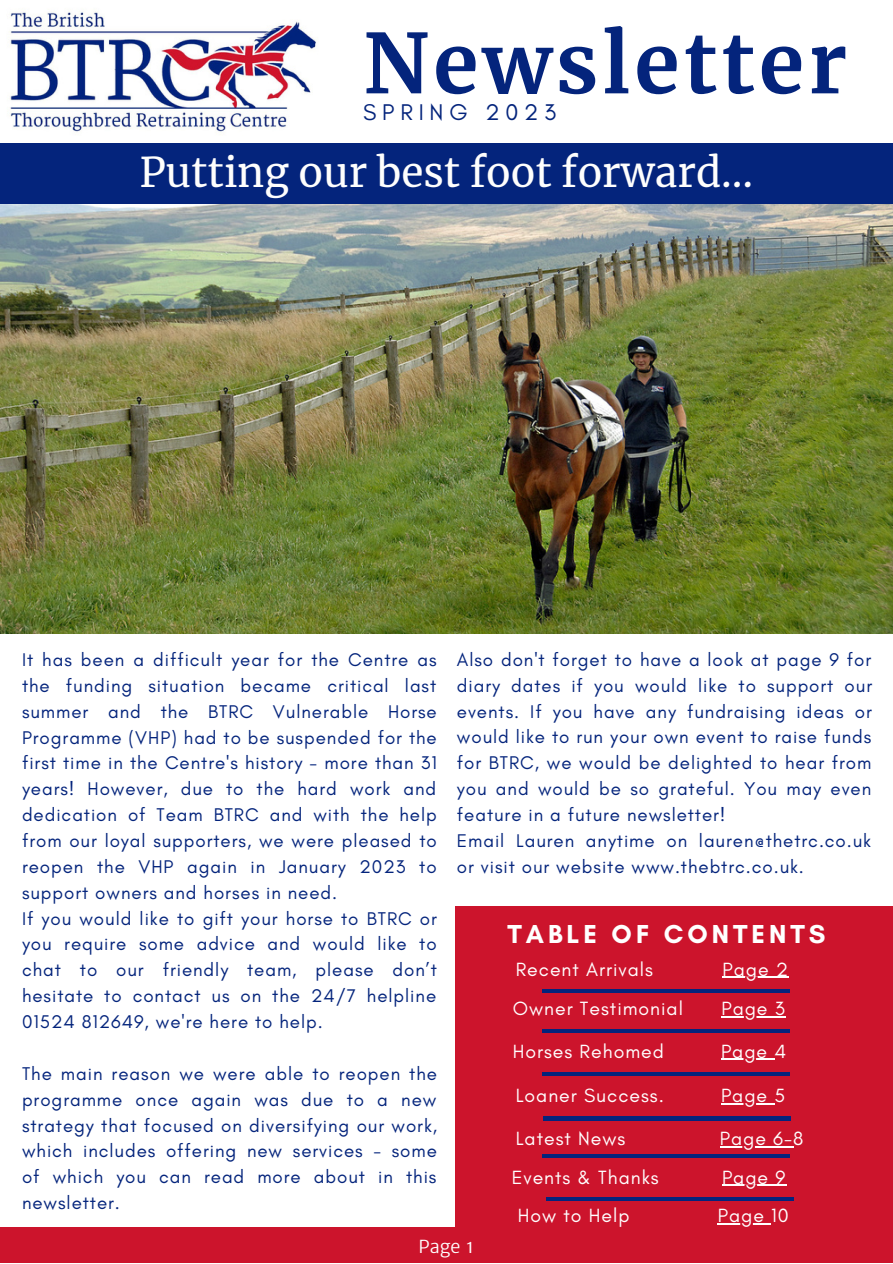
<style>
.page{position:relative;width:893px;height:1264px;background:#fff}
.page>*{position:absolute;margin:0;border:0;box-sizing:border-box;transform-origin:0 0}
.t1{font:700 82.05px "Merriweather";letter-spacing:.05em;color:#04247c}
.t2{font:40.5px "Merriweather";color:#fefefd}
.t3{font:700 26.4px "Glacial Indifference";letter-spacing:.15em;color:#fff}
.t4{font:23.1px "Glacial Indifference";letter-spacing:.25em;color:#04247c}
.t5{font:19.5px "Glacial Indifference";letter-spacing:.05em;color:#fff}
.t6{font:18.75px/25.8px "Glacial Indifference";letter-spacing:.05em;color:#04247c;text-align:justify}
.t7{font:300 18px "Merriweather Sans";color:#fff}
</style>
<div class="page">
<div style="left:455px;top:906px;width:437px;height:356px;background:#cc142c"></div>
<hr style="left:542px;top:1154px;width:247px;height:3px;background:#04247c">
<hr style="left:542px;top:989px;width:247px;height:3px;background:#04247c">
<hr style="left:542px;top:1029px;width:247px;height:3px;background:#04247c">
<hr style="left:542px;top:1072px;width:247px;height:3px;background:#04247c">
<div style="left:0;top:1227px;width:892px;height:35px;background:#cc142c"></div>
<img style="left:9px;top:11px;width:308px;height:122px">
<img style="left:0;top:204px;width:892px;height:429px">
<div style="left:0;top:144px;width:892px;height:59px;background:#04247c"></div>
<hr style="left:543px;top:1116px;width:247px;height:4px;background:#04247c">
<hr style="left:722px;top:976px;width:66px;height:1px;background:#fff">
<hr style="left:721px;top:1016px;width:64px;height:1px;background:#fff">
<hr style="left:721px;top:1103px;width:53px;height:1px;background:#fff">
<hr style="left:719px;top:1146px;width:74px;height:1px;background:#fff">
<hr style="left:722px;top:1184px;width:64px;height:1px;background:#fff">
<hr style="left:721px;top:1058px;width:53px;height:1px;background:#fff">
<hr style="left:545px;top:1197px;width:248px;height:3px;background:#04247c">
<hr style="left:717px;top:1223px;width:54px;height:1px;background:#fff">
<p class="t1" style="left:363px;top:13px;width:485px">Newsletter</p>
<p class="t4" style="left:363px;top:98px;width:194px">SPRING 2023</p>
<p class="t2" style="left:139px;top:147px;width:615px">Putting our best foot forward...</p>
<p class="t6" style="left:22px;top:646px;width:416px">It has been a difficult year for the Centre as the funding situation became critical last summer and the BTRC Vulnerable Horse Programme (VHP) had to be suspended for the first time in the Centre's history - more than 31 years! However, due to the hard work and dedication of Team BTRC and with the help from our loyal supporters, we were pleased to reopen the VHP again in January 2023 to support owners and horses in need.</p>
<p class="t6" style="left:22px;top:905px;width:416px">If you would like to gift your horse to BTRC or you require some advice and would like to chat to our friendly team, please don’t hesitate to contact us on the 24/7 helpline 01524 812649, we're here to help.</p>
<p class="t6" style="left:22px;top:1060px;width:416px">The main reason we were able to reopen the programme once again was due to a new strategy that focused on diversifying our work, which includes offering new services - some of which you can read more about in this newsletter.</p>
<p class="t6" style="left:457px;top:646px;width:416px">Also don't forget to have a look at page 9 for diary dates if you would like to support our events. If you have any fundraising ideas or would like to run your own event to raise funds for BTRC, we would be delighted to hear from you and would be so grateful. You may even feature in a future newsletter!</p>
<p class="t6" style="left:457px;top:827px;width:416px">Email Lauren anytime on lauren@thetrc.co.uk or visit our website www.thebtrc.co.uk.</p>
<p class="t3" style="left:507px;top:918px;width:319px">TABLE OF CONTENTS</p>
<p class="t5" style="left:515px;top:957px;width:139px">Recent Arrivals</p>
<p class="t5" style="left:722px;top:957px;width:67px">Page 2</p>
<p class="t5" style="left:512px;top:996px;width:172px">Owner Testimonial</p>
<p class="t5" style="left:721px;top:996px;width:65px">Page 3</p>
<p class="t5" style="left:512px;top:1038px;width:153px">Horses Rehomed</p>
<p class="t5" style="left:721px;top:1038px;width:67px">Page 4</p>
<p class="t5" style="left:515px;top:1083px;width:150px">Loaner Success.</p>
<p class="t5" style="left:721px;top:1083px;width:66px">Page 5</p>
<p class="t5" style="left:515px;top:1126px;width:111px">Latest News</p>
<p class="t5" style="left:719px;top:1126px;width:85px">Page 6-8</p>
<p class="t5" style="left:511px;top:1165px;width:148px">Events &amp; Thanks</p>
<p class="t5" style="left:722px;top:1165px;width:65px">Page 9</p>
<p class="t5" style="left:518px;top:1203px;width:113px">How to Help</p>
<p class="t5" style="left:717px;top:1203px;width:72px">Page 10</p>
<p class="t7" style="left:418px;top:1235px;width:57px">Page 1</p>
</div>
